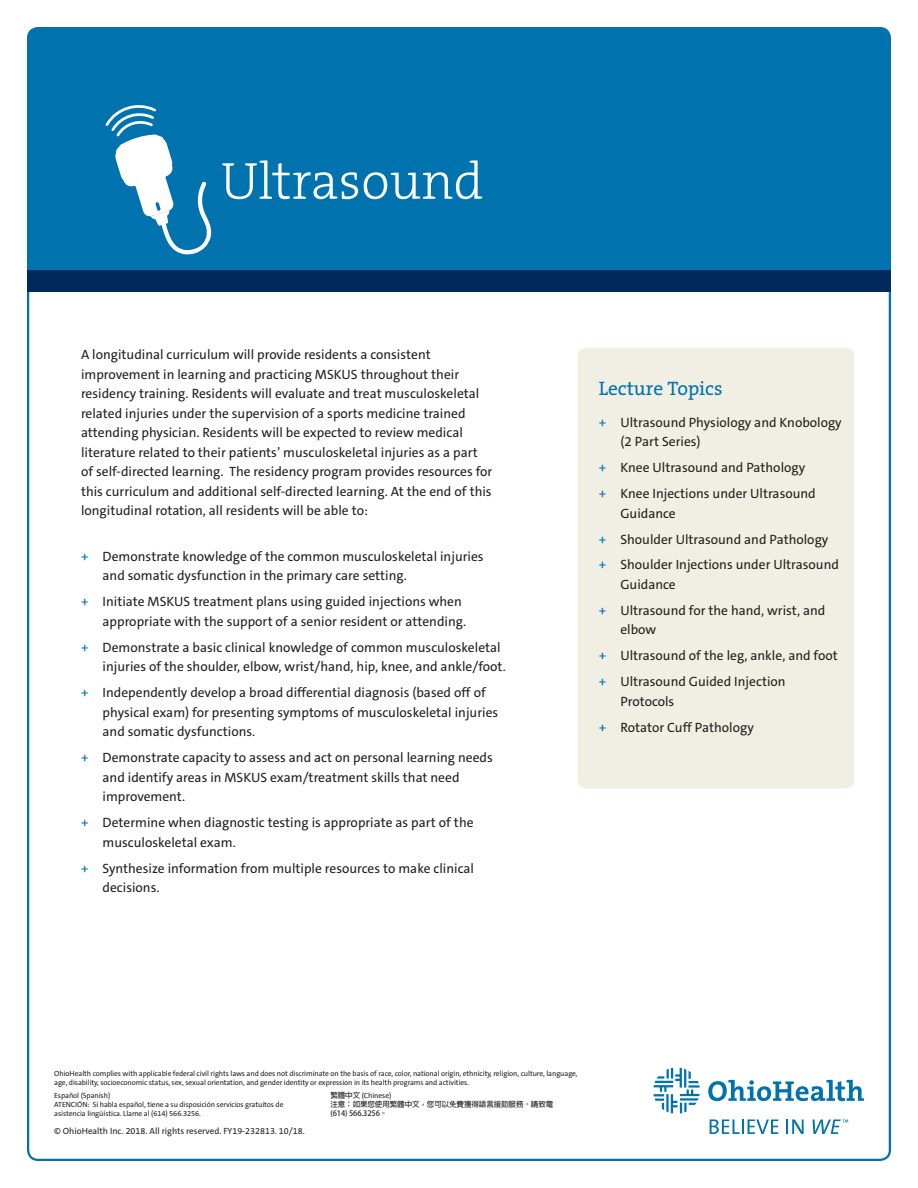
<style>
.page{position:relative;width:918px;height:1188px;background:#fff}
.page>*{position:absolute;margin:0;border:0;box-sizing:border-box;transform-origin:0 0}
.t1{font:300 52.5px "The Serif B W3";color:#fff}
.t2{font:19.5px "The Serif B W5 Plain";color:#0073ae}
.t3{font:13.5px/19.5px "The Sans C5";color:#231f20}
.t4{font:9px "The Sans C5";color:#231f20}
.t5{font:7.5px/9px "The Sans C5";letter-spacing:-.01em;color:#231f20}
.t6{font:700 7.5px/9px "Adobe Fan Heiti Std";letter-spacing:-.01em;color:#231f20}
.s1{color:#0073ae}
.s2{font-family:"Adobe Fan Heiti Std";font-weight:700}
</style>
<div class="page">
<div style="left:578px;top:348px;width:276px;height:440px;background:#f1eee3;border-radius:9px"></div>
<div style="left:28px;top:28px;width:862px;height:248px;background:#0073ae"></div>
<svg style="left:710px;top:1119px;width:68px;height:15px"></svg>
<svg style="left:786px;top:1120px;width:18px;height:14px"></svg>
<svg style="left:653px;top:1068px;width:47px;height:46px"></svg>
<svg style="left:708px;top:1080px;width:156px;height:21px"></svg>
<svg style="left:813px;top:1120px;width:35px;height:14px"></svg>
<div style="left:27px;top:270px;width:864px;height:22px;background:#00295c"></div>
<svg style="left:105px;top:105px;width:107px;height:150px"></svg>
<p class="t1" style="left:221px;top:147px;width:264px">Ultrasound</p>
<p class="t3" style="left:81px;top:345px;width:413px">A longitudinal curriculum will provide residents a consistent improvement in learning and practicing MSKUS throughout their residency training. Residents will evaluate and treat musculoskeletal related injuries under the supervision of a sports medicine trained attending physician. Residents will be expected to review medical literature related to their patients’ musculoskeletal injuries as a part of self-directed learning. The residency program provides resources for this curriculum and additional self-directed learning. At the end of this longitudinal rotation, all residents will be able to:</p>
<p class="t3" style="left:103px;top:547px;width:383px;text-indent:-22px"><span class="s1">+</span> Demonstrate knowledge of the common musculoskeletal injuries and somatic dysfunction in the primary care setting.</p>
<p class="t3" style="left:103px;top:592px;width:365px;text-indent:-22px"><span class="s1">+</span> Initiate MSKUS treatment plans using guided injections when appropriate with the support of a senior resident or attending.</p>
<p class="t3" style="left:103px;top:637px;width:405px;text-indent:-22px"><span class="s1">+</span> Demonstrate a basic clinical knowledge of common musculoskeletal injuries of the shoulder, elbow, wrist/hand, hip, knee, and ankle/foot.</p>
<p class="t3" style="left:103px;top:683px;width:397px;text-indent:-22px"><span class="s1">+</span> Independently develop a broad differential diagnosis (based off of physical exam) for presenting symptoms of musculoskeletal injuries and somatic dysfunctions.</p>
<p class="t3" style="left:103px;top:748px;width:392px;text-indent:-22px"><span class="s1">+</span> Demonstrate capacity to assess and act on personal learning needs and identify areas in MSKUS exam/treatment skills that need improvement.</p>
<p class="t3" style="left:103px;top:813px;width:373px;text-indent:-22px"><span class="s1">+</span> Determine when diagnostic testing is appropriate as part of the musculoskeletal exam.</p>
<p class="t3" style="left:103px;top:858px;width:373px;text-indent:-22px"><span class="s1">+</span> Synthesize information from multiple resources to make clinical decisions.</p>
<p class="t2" style="left:599px;top:376px;width:125px">Lecture Topics</p>
<p class="t3" style="left:620px;top:412px;width:223px;text-indent:-22px"><span class="s1">+</span> Ultrasound Physiology and Knobology (2 Part Series)</p>
<p class="t3" style="left:599px;top:458px;width:208px"><span class="s1">+</span> Knee Ultrasound and Pathology</p>
<p class="t3" style="left:620px;top:484px;width:197px;text-indent:-22px"><span class="s1">+</span> Knee Injections under Ultrasound<br>Guidance</p>
<p class="t3" style="left:599px;top:529px;width:231px"><span class="s1">+</span> Shoulder Ultrasound and Pathology</p>
<p class="t3" style="left:620px;top:555px;width:220px;text-indent:-22px"><span class="s1">+</span> Shoulder Injections under Ultrasound<br>Guidance</p>
<p class="t3" style="left:620px;top:601px;width:207px;text-indent:-22px"><span class="s1">+</span> Ultrasound for the hand, wrist, and elbow</p>
<p class="t3" style="left:599px;top:646px;width:241px"><span class="s1">+</span> Ultrasound of the leg, ankle, and foot</p>
<p class="t3" style="left:620px;top:672px;width:167px;text-indent:-22px"><span class="s1">+</span> Ultrasound Guided Injection<br>Protocols</p>
<p class="t3" style="left:599px;top:718px;width:157px"><span class="s1">+</span> Rotator Cuff Pathology</p>
<p class="t5" style="left:54px;top:1069px;width:525px">OhioHealth complies with applicable federal civil rights laws and does not discriminate on the basis of race, color, national origin, ethnicity, religion, culture, language, age, disability, socioeconomic status, sex, sexual orientation, and gender identity or expression in its health programs and activities.</p>
<p class="t5" style="left:54px;top:1091px;width:58px">Español (Spanish)</p>
<p class="t5" style="left:54px;top:1100px;width:231px">ATENCIÓN: Si habla español, tiene a su disposición servicios gratuitos de asistencia lingüística. Llame al (614) 566.3256.</p>
<p class="t5" style="left:330px;top:1091px;width:62px"><span class="s2">繁體中文</span> (Chinese)</p>
<p class="t6" style="left:330px;top:1099px;width:224px">注意：如果您使用繁體中文，您可以免費獲得語言援助服務。請致電(614) 566.3256。</p>
<p class="t4" style="left:54px;top:1125px;width:252px">© OhioHealth Inc. 2018. All rights reserved. FY19-232813. 10/18.</p>
</div>
